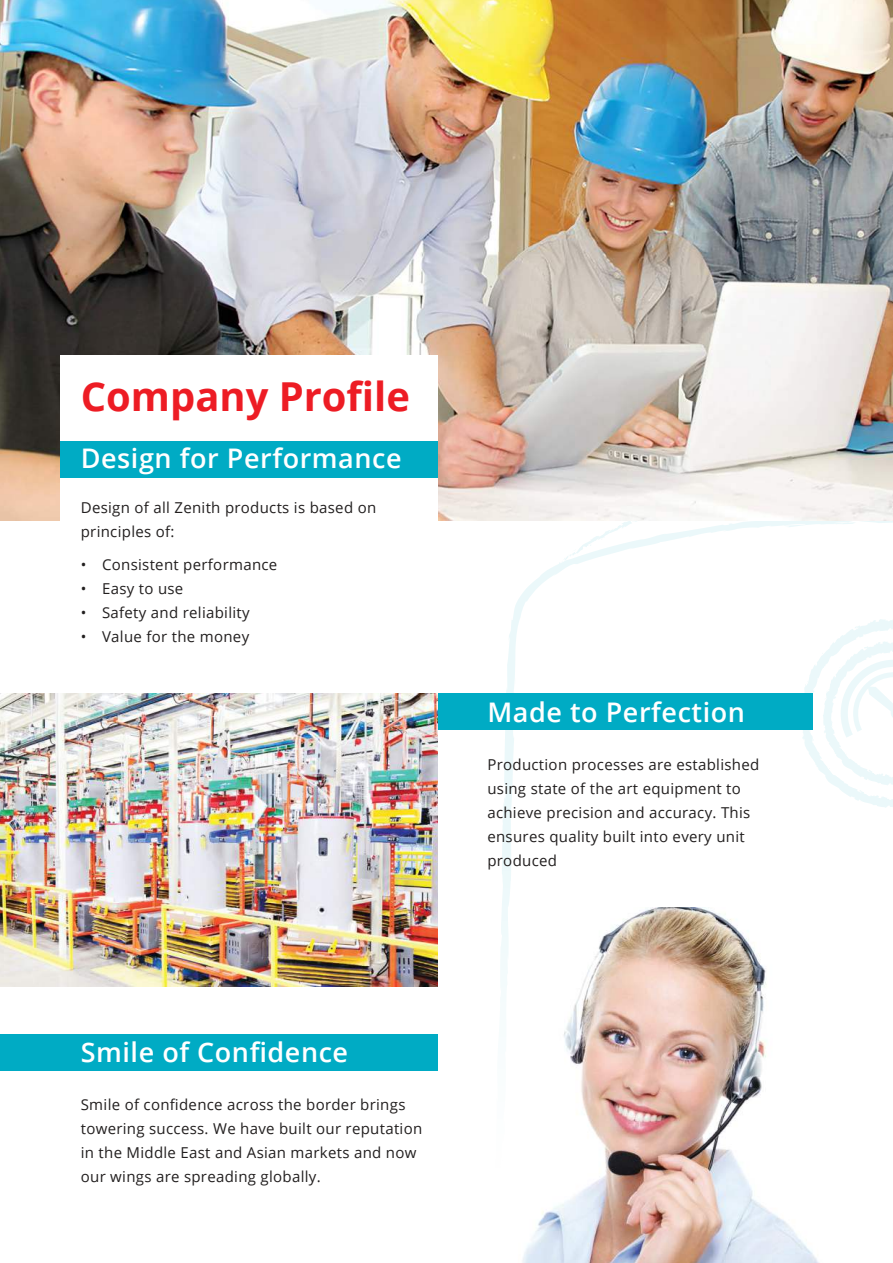
<style>
.page{position:relative;width:893px;height:1263px;background:#fff}
.page>*{position:absolute;margin:0;border:0;box-sizing:border-box;transform-origin:0 0}
.t1{font:700 39.9px "Open Sans";color:#ed1c24}
.t2{font:600 27px "Open Sans";letter-spacing:.02em;color:#fff}
.t3{font:15px/24px "Open Sans";letter-spacing:.02em;color:#221f1f}
</style>
<div class="page">
<svg style="left:491px;top:520px;width:402px;height:388px"></svg>
<svg style="left:553px;top:520px;width:340px;height:51px"></svg>
<div style="left:427px;top:693px;width:385px;height:37px;background:#00abc4"></div>
<div style="left:0;top:1034px;width:437px;height:37px;background:#00abc4"></div>
<img style="left:0;top:0;width:893px;height:520px">
<div style="left:60px;top:355px;width:377px;height:197px;background:#fff"></div>
<img style="left:500px;top:908px;width:319px;height:355px">
<img style="left:0;top:693px;width:437px;height:293px">
<div style="left:60px;top:441px;width:377px;height:37px;background:#00abc4"></div>
<h1 class="t1" style="left:81px;top:368px;width:331px">Company Pro昀椀le</h1>
<h2 class="t2" style="left:81px;top:447px;width:322px">Design for Performance</h2>
<p class="t3" style="left:81px;top:497px;width:297px">Design of all Zenith products is based on principles of:</p>
<p class="t3" style="left:81px;top:554px;width:198px">• Consistent performance</p>
<p class="t3" style="left:81px;top:578px;width:104px">• Easy to use</p>
<p class="t3" style="left:81px;top:602px;width:170px">• Safety and reliability</p>
<p class="t3" style="left:81px;top:626px;width:170px">• Value for the money</p>
<h2 class="t2" style="left:487px;top:701px;width:259px">Made to Perfection</h2>
<p class="t3" style="left:487px;top:754px;width:273px">Production processes are established using state of the art equipment to achieve precision and accuracy. This ensures quality built into every unit produced</p>
<h2 class="t2" style="left:81px;top:1034px;width:269px">Smile of Con昀椀dence</h2>
<p class="t3" style="left:81px;top:1092px;width:343px">Smile of con昀椀dence across the border brings towering success. We have built our reputation in the Middle East and Asian markets and now our wings are spreading globally.</p>
</div>
